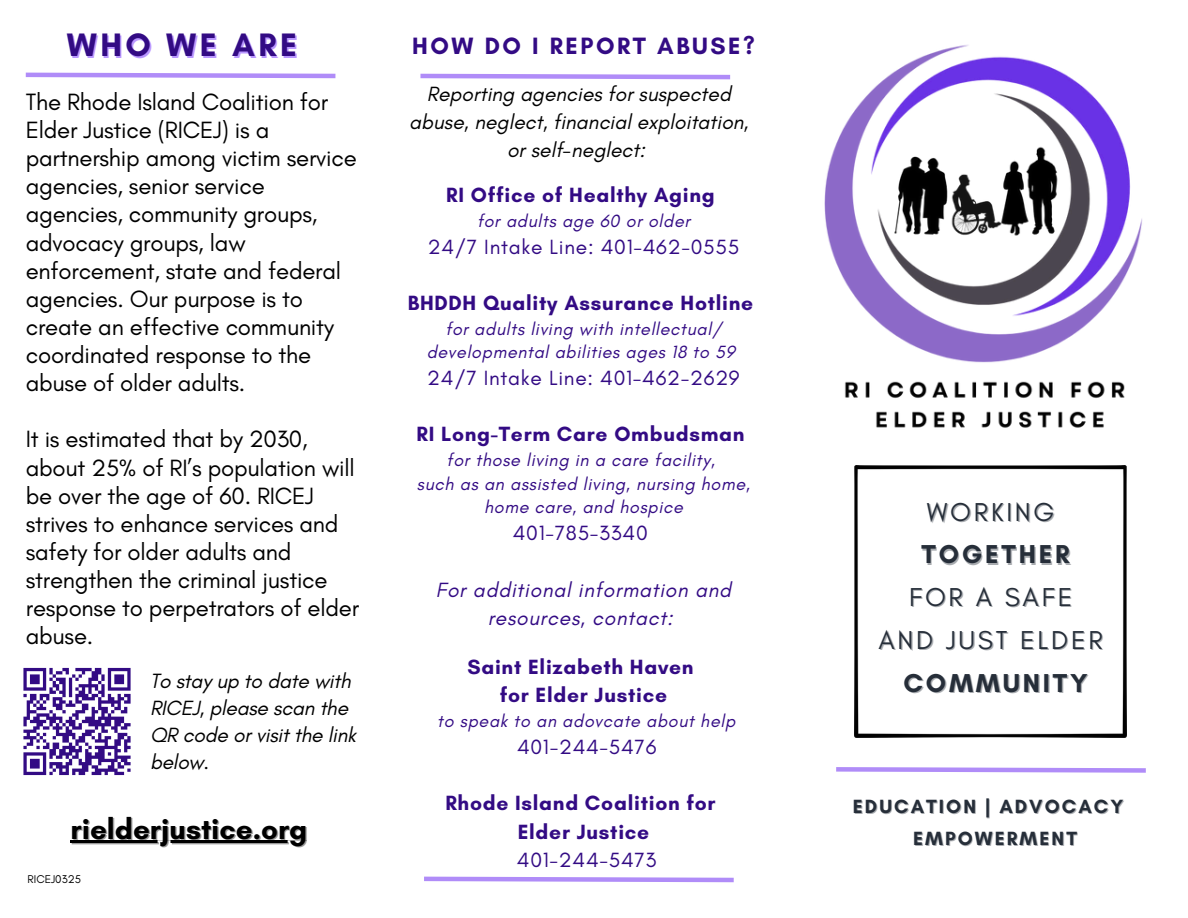
<style>
.page{position:relative;width:1188px;height:918px;background:#fff}
.page>*{position:absolute;margin:0;border:0;box-sizing:border-box;transform-origin:0 0}
.t1{font:700 33px "Glacial Indifference";letter-spacing:.105em;color:#330b84}
.t2{font:700 29.55px "Glacial Indifference";color:#000}
.t3{font:26.4px "Glacial Indifference";letter-spacing:.105em;color:#262e39}
.t4{font:700 26.4px "Glacial Indifference";letter-spacing:.105em;color:#262e39}
.t5{font:24px/28.2px "Glacial Indifference";letter-spacing:-.01em;color:#000}
.t6{font:700 24px "Glacial Indifference";letter-spacing:.105em;color:#330b84}
.t7{font:700 21px "Glacial Indifference";letter-spacing:.035em;color:#330b84}
.t8{font:italic 21px/27px "Glacial Indifference";color:#000;text-align:center}
.t9{font:21px "Glacial Indifference";letter-spacing:.035em;color:#330b84}
.t10{font:italic 21px "Glacial Indifference";letter-spacing:.035em;color:#330b84}
.t11{font:700 19.5px/31.5px "Glacial Indifference";letter-spacing:.105em;color:#262e39}
.t12{font:italic 18px "Glacial Indifference";letter-spacing:.035em;color:#330b84}
.t13{font:11.55px "Glacial Indifference";color:#000}
.s1{color:rgb(255 255 255/.4)}
</style>
<div class="page">
<img style="left:23px;top:72px;width:1123px;height:811px">
<hr style="left:71px;top:841px;width:236px;height:2px;background:#000">
<img style="left:673px;top:44px;width:473px;height:396px">
<h1 class="t1" style="left:67px;top:25px;width:232px">WHO WE ARE</h1>
<p class="t5" style="left:26px;top:87px;width:333px">The Rhode Island Coalition for<br>Elder Justice (RICEJ) is a partnership among victim service agencies, senior service agencies, community groups, advocacy groups, law enforcement, state and federal agencies. Our purpose is to create an effective community coordinated response to the abuse of older adults.</p>
<p class="t5" style="left:26px;top:425px;width:335px">It is estimated that by 2030, about 25% of RI’s population will be over the age of 60. RICEJ strives to enhance services and safety for older adults and strengthen the criminal justice response to perpetrators of elder abuse.</p>
<p class="t8" style="left:150px;top:668px;width:207px;text-align:left">To stay up to date with<br>RICEJ, please scan the<br>QR code or visit the link below.</p>
<p class="t2" style="left:71px;top:810px;width:238px">rielderjustice.org</p>
<p class="t13" style="left:28px;top:872px;width:55px">RICEJ0325</p>
<p class="t6" style="left:412px;top:31px;width:344px">HOW DO I REPORT ABUSE?</p>
<p class="t8" style="left:409px;top:79px;width:341px;line-height:28.2px">Reporting agencies for suspected abuse, neglect, financial exploitation, or self-neglect:</p>
<p class="t7" style="left:446px;top:182px;width:270px">RI Office of Healthy Aging</p>
<p class="t12" style="left:477px;top:209px;width:215px">for adults age 60 or older</p>
<p class="t9" style="left:429px;top:234px;width:312px"><span class="s1">24/7</span> Intake Line: 401-462-0555</p>
<p class="t7" style="left:408px;top:290px;width:347px">BHDDH Quality Assurance Hotline</p>
<p class="t12" style="left:445px;top:317px;width:278px">for adults living with intellectual/</p>
<p class="t12" style="left:427px;top:341px;width:310px">developmental abilities ages 18 to 59</p>
<p class="t9" style="left:427px;top:365px;width:314px">24/7 Intake Line: 401-462-2629</p>
<p class="t7" style="left:416px;top:421px;width:330px">RI Long-Term Care Ombudsman</p>
<p class="t12" style="left:447px;top:449px;width:270px">for those living in a care facility,</p>
<p class="t12" style="left:417px;top:473px;width:335px">such as an assisted living, nursing home,</p>
<p class="t12" style="left:484px;top:496px;width:201px">home care, and hospice</p>
<p class="t9" style="left:513px;top:520px;width:136px">401-785-3340</p>
<p class="t10" style="left:436px;top:577px;width:297px">For additional information and</p>
<p class="t10" style="left:488px;top:605px;width:187px">resources, contact:</p>
<p class="t7" style="left:467px;top:654px;width:228px">Saint Elizabeth Haven</p>
<h5 class="t7" style="left:500px;top:682px;width:169px">for Elder Justice</h5>
<h4 class="t12" style="left:437px;top:710px;width:300px">to speak to an adovcate about help</h4>
<p class="t9" style="left:517px;top:734px;width:141px">401-244-5476</p>
<p class="t7" style="left:445px;top:790px;width:272px">Rhode Island Coalition for</p>
<h2 class="t7" style="left:518px;top:819px;width:133px">Elder Justice</h2>
<p class="t9" style="left:517px;top:847px;width:141px">401-244-5473</p>
<p class="t3" style="left:927px;top:496px;width:129px">WORKING</p>
<p class="t4" style="left:921px;top:538px;width:150px">TOGETHER</p>
<p class="t3" style="left:909px;top:581px;width:165px">FOR A SAFE</p>
<p class="t3" style="left:879px;top:624px;width:226px">AND JUST ELDER</p>
<p class="t4" style="left:904px;top:667px;width:186px">COMMUNITY</p>
<p class="t11" style="left:913px;top:791px;width:212px;text-indent:-60px">EDUCATION | ADVOCACY<br>EMPOWERMENT</p>
</div>
